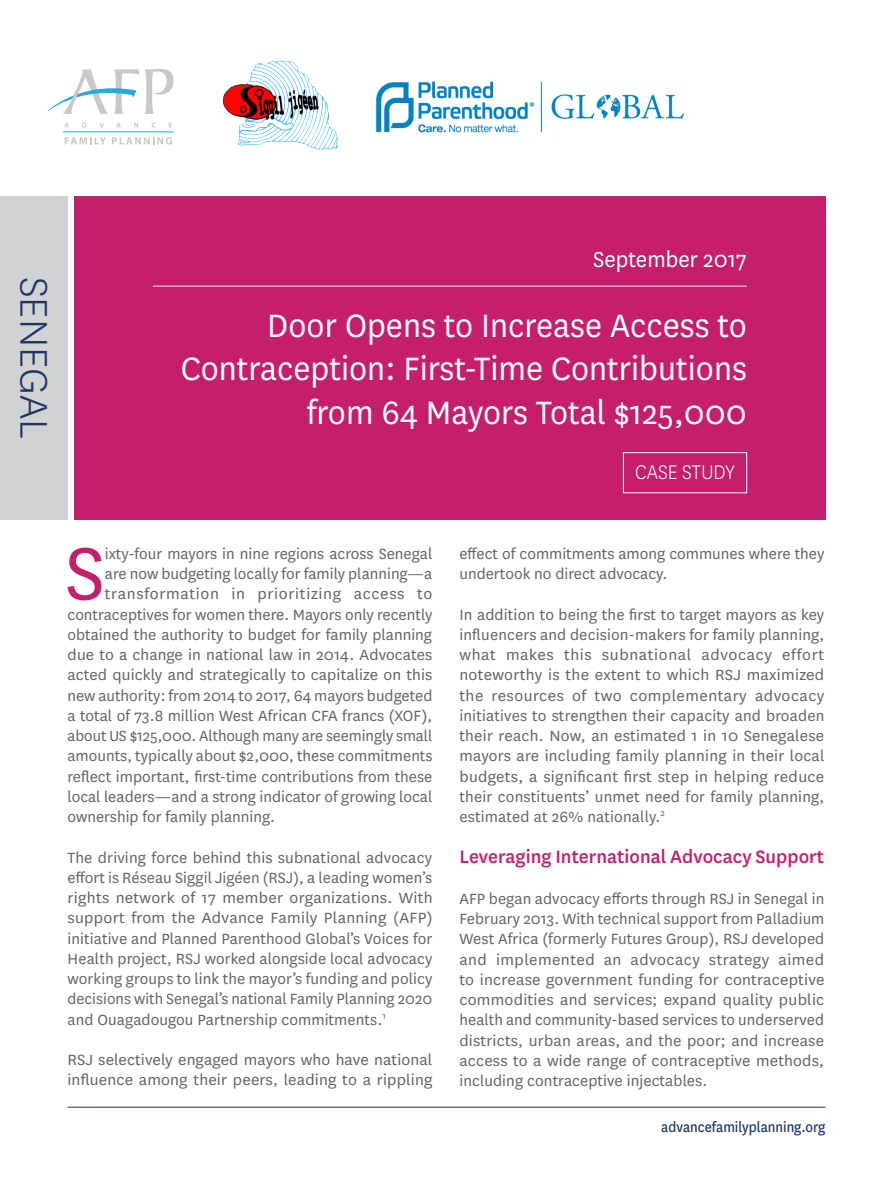
<style>
.page{position:relative;width:893px;height:1188px;background:#fff}
.page>*{position:absolute;margin:0;border:0;box-sizing:border-box;transform-origin:0 0}
.t1{font:85.95px "National";color:#c51e6b}
.t2{font:300 45px "National";color:#1b3565}
.t3{font:37.8px/43.2px "National";color:#fff;text-align:right;scale:.95 1}
.t4{font:25.2px "National";color:#fff;scale:.95 1}
.t5{font:300 23.1px "National";color:#fff;scale:.91 1}
.t6{font:500 21px "National";color:#c51e6b}
.t7{font:17.25px/20.2px "National";color:#636366;text-align:justify}
.t8{font:17.25px "National";letter-spacing:.035em;color:#636366}
.t9{font:16.5px "National";color:#1b3565;scale:.91 1}
</style>
<div class="page">
<hr style="left:68px;top:1107px;width:757px;height:1px;background:#1b3565">
<div style="left:0;top:196px;width:68px;height:324px;background:#d1d2d4"></div>
<div style="left:74px;top:196px;width:751px;height:324px;background:#c51e6b"></div>
<hr style="left:153px;top:286px;width:594px;height:1px;background:#fff">
<svg style="left:65px;top:123px;width:4px;height:5px"></svg>
<svg style="left:82px;top:123px;width:5px;height:5px"></svg>
<svg style="left:100px;top:123px;width:4px;height:5px"></svg>
<svg style="left:116px;top:123px;width:5px;height:5px"></svg>
<svg style="left:134px;top:123px;width:4px;height:5px"></svg>
<svg style="left:169px;top:123px;width:3px;height:5px"></svg>
<svg style="left:65px;top:137px;width:41px;height:7px"></svg>
<svg style="left:112px;top:137px;width:60px;height:7px"></svg>
<hr style="left:63px;top:132px;width:111px;height:1px;background:#24aae1">
<svg style="left:145px;top:69px;width:29px;height:45px"></svg>
<svg style="left:47px;top:69px;width:92px;height:45px"></svg>
<img style="left:222px;top:60px;width:116px;height:90px">
<img style="left:376px;top:81px;width:308px;height:52px">
<h2 class="t2" style="left:62px;top:277px;width:164px;rotate:90deg">SENEGAL</h2>
<h3 class="t4" style="left:593px;top:243px;width:163px">September 2017</h3>
<h3 class="t3" style="left:181px;top:302px;width:597px">Door Opens to Increase Access to<br>Contraception: First-Time Contributions from 64 Mayors Total $125,000</h3>
<h3 class="t5" style="left:635px;top:458px;width:111px">CASE STUDY</h3>
<h1 class="t1" style="left:65px;top:517px;width:41px">S</h1>
<p class="t7" style="left:105px;top:543px;width:329px">ixty-four mayors in nine regions across Senegal</p>
<p class="t7" style="left:105px;top:563px;width:329px">are now budgeting locally for family planning—a</p>
<p class="t8" style="left:105px;top:583px;width:329px">transformation in prioritizing access to</p>
<p class="t7" style="left:68px;top:603px;width:366px">contraceptives for women there. Mayors only recently</p>
<p class="t7" style="left:68px;top:624px;width:366px">obtained the authority to budget for family planning</p>
<p class="t7" style="left:68px;top:644px;width:366px">due to a change in national law in 2014. Advocates</p>
<p class="t7" style="left:68px;top:664px;width:366px">acted quickly and strategically to capitalize on this</p>
<p class="t7" style="left:68px;top:684px;width:366px">new authority: from 2014 to 2017, 64 mayors budgeted</p>
<p class="t7" style="left:68px;top:705px;width:366px">a total of 73.8 million West African CFA francs (XOF),</p>
<p class="t7" style="left:68px;top:725px;width:366px">about US $125,000. Although many are seemingly small</p>
<p class="t7" style="left:68px;top:745px;width:367px">amounts, typically about $2,000, these commitments</p>
<p class="t7" style="left:68px;top:765px;width:366px">reflect important, first-time contributions from these</p>
<p class="t7" style="left:68px;top:786px;width:366px">local leaders—and a strong indicator of growing local</p>
<p class="t7" style="left:68px;top:806px;width:209px">ownership for family planning.</p>
<p class="t7" style="left:68px;top:846px;width:367px">The driving force behind this subnational advocacy effort is Réseau Siggil Jigéen (RSJ), a leading women’s rights network of 17 member organizations. With support from the Advance Family Planning (AFP) initiative and Planned Parenthood Global’s Voices for Health project, RSJ worked alongside local advocacy working groups to link the mayor’s funding and policy decisions with Senegal’s national Family Planning 2020 and Ouagadougou Partnership commitments.<sup>1</sup></p>
<p class="t7" style="left:68px;top:1049px;width:367px">RSJ selectively engaged mayors who have national influence among their peers, leading to a rippling</p>
<p class="t7" style="left:459px;top:543px;width:366px">effect of commitments among communes where they undertook no direct advocacy.</p>
<p class="t7" style="left:459px;top:603px;width:367px">In addition to being the first to target mayors as key influencers and decision-makers for family planning, what makes this subnational advocacy effort noteworthy is the extent to which RSJ maximized the resources of two complementary advocacy initiatives to strengthen their capacity and broaden their reach. Now, an estimated 1 in 10 Senegalese mayors are including family planning in their local budgets, a significant first step in helping reduce their constituents’ unmet need for family planning, estimated at 26% nationally.<sup>2</sup></p>
<p class="t6" style="left:459px;top:843px;width:366px">Leveraging International Advocacy Support</p>
<p class="t7" style="left:459px;top:888px;width:367px">AFP began advocacy efforts through RSJ in Senegal in February 2013. With technical support from Palladium West Africa (formerly Futures Group), RSJ developed and implemented an advocacy strategy aimed to increase government funding for contraceptive commodities and services; expand quality public health and community-based services to underserved districts, urban areas, and the poor; and increase access to a wide range of contraceptive methods, including contraceptive injectables.</p>
<p class="t9" style="left:661px;top:1116px;width:182px">advancefamilyplanning.org</p>
</div>
